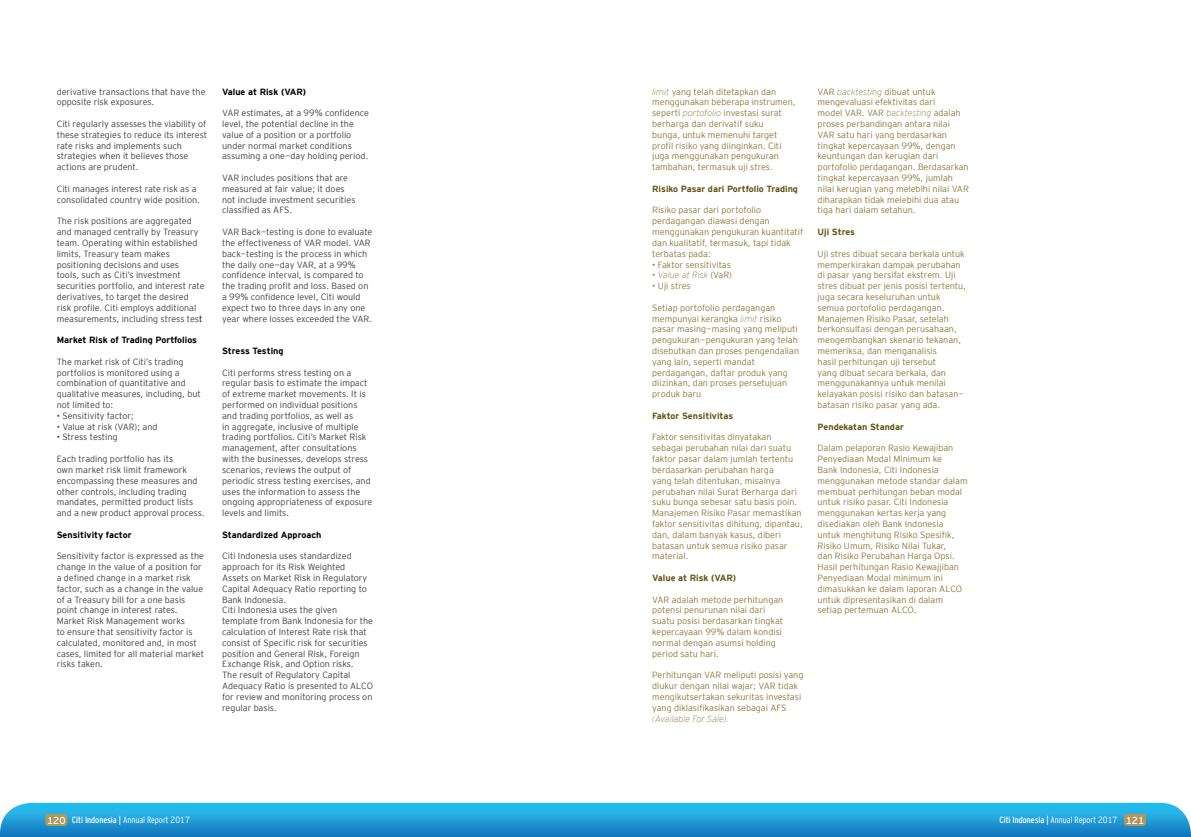
<style>
.page{position:relative;width:1191px;height:837px;background:#fff}
.page>*{position:absolute;margin:0;border:0;box-sizing:border-box;transform-origin:0 0}
.t1{font:9px/10.8px "Interstate Mono Lgt";color:#414042}
.t2{font:9px/10.8px "Interstate Mono Lgt";color:#8e7a3b}
.t3{font:700 9px "Interstate Plus";color:#000}
.t4{font:700 9px "Interstate Plus";color:#645315}
.t5{font:9px "Interstate Cond Mono Lgt";color:#fff}
.t6{font:italic 200 9px "Interstate";color:#8e7a3b}
.s1{color:#000}
.s2{font-family:"Arial"}
.s3{font-family:"Interstate";font-weight:200;font-style:italic}
.s4{font-family:"Interstate Mono Lgt";font-weight:400;font-style:normal}
.s5{font-family:"Interstate Mono";font-size:10px}
.s6{font-family:"Interstate Cond Mono"}
</style>
<div class="page">
<svg style="left:0;top:802px;width:1191px;height:34px;background:#26a1da"></svg>
<div style="left:45px;top:813px;width:22px;height:12px;background:#b0965a;border-radius:3px"></div>
<div style="left:1124px;top:813px;width:22px;height:12px;background:#b0965a;border-radius:3px"></div>
<p class="t1" style="left:57px;top:86px;width:150px">derivative transactions that have the opposite risk exposures.</p>
<p class="t1" style="left:57px;top:118px;width:152px">Citi regularly assesses the viability of these strategies to reduce its interest rate risks and implements such strategies when it believes those actions are prudent.</p>
<p class="t1" style="left:57px;top:183px;width:145px">Citi manages interest rate risk as a consolidated country wide position.</p>
<p class="t1" style="left:57px;top:215px;width:149px">The risk positions are aggregated and managed centrally by Treasury team. Operating within established limits, Treasury team makes positioning decisions and uses<br>tools, such as Citi’s investment securities portfolio, and interest rate derivatives, to target the desired risk profile. Citi employs additional measurements, including stress tes<span class="s1">t</span></p>
<p class="t3" style="left:57px;top:335px;width:142px">Market Risk of Trading Portfolios</p>
<p class="t1" style="left:57px;top:356px;width:146px">The market risk of Citi’s trading portfolios is monitored using a combination of quantitative and qualitative measures, including, but not limited to:</p>
<p class="t1" style="left:57px;top:410px;width:79px">• Sensitivity factor;</p>
<p class="t1" style="left:57px;top:421px;width:102px">• Value at risk (VAR); and</p>
<p class="t1" style="left:57px;top:431px;width:62px">• Stress testing</p>
<p class="t1" style="left:57px;top:453px;width:149px">Each trading portfolio has its<br>own market risk limit framework encompassing these measures and other controls, including trading mandates, permitted product lists and a new product approval process.</p>
<p class="t3" style="left:57px;top:529px;width:76px">Sensitivity factor</p>
<p class="t1" style="left:57px;top:550px;width:149px">Sensitivity factor is expressed as the change in the value of a position for a defined change in a market risk factor, such as a change in the value of a Treasury bill for a one basis point change in interest rates.<br>Market Risk Management works<br>to ensure that sensitivity factor is calculated, monitored and, in most cases, limited for all material market risks taken.</p>
<p class="t3" style="left:222px;top:86px;width:86px">Value at Risk (VAR)</p>
<p class="t1" style="left:222px;top:107px;width:148px">VAR estimates, at a 99<span class="s2">%</span> confidence level, the potential decline in the value of a position or a portfolio under normal market conditions assuming a one-day holding period.</p>
<p class="t1" style="left:222px;top:172px;width:135px">VAR includes positions that are measured at fair value; it does not include investment securities classified as AFS.</p>
<p class="t1" style="left:222px;top:226px;width:152px">VAR Back-testing is done to evaluate the effectiveness of VAR model. VAR back-testing is the process in which the daily one-day VAR, at a 99<span class="s2">% </span>confidence interval, is compared to the trading profit and loss. Based on a 99<span class="s2">%</span> confidence level, Citi would expect two to three days in any one year where losses exceeded the VAR.</p>
<p class="t3" style="left:222px;top:345px;width:63px">Stress Testing</p>
<p class="t1" style="left:222px;top:367px;width:152px">Citi performs stress testing on a regular basis to estimate the impact of extreme market movements. It is performed on individual positions and trading portfolios, as well as<br>in aggregate, inclusive of multiple trading portfolios. Citi’s Market Risk management, after consultations with the businesses, develops stress scenarios, reviews the output of periodic stress testing exercises, and uses the information to assess the ongoing appropriateness of exposure levels and limits.</p>
<p class="t3" style="left:222px;top:529px;width:101px">Standardized Approach</p>
<p class="t1" style="left:222px;top:550px;width:152px">Citi Indonesia uses standardized approach for its Risk Weighted<br>Assets on Market Risk in Regulatory<br>Capital Adequacy Ratio reporting to<br>Bank Indonesia.<br>Citi Indonesia uses the given template from Bank Indonesia for the calculation of Interest Rate risk that consist of Specific risk for securities position and General Risk, Foreign<br>Exchange Risk, and Option risks.<br>The result of Regulatory Capital<br>Adequacy Ratio is presented to ALCO for review and monitoring process on regular basis.</p>
<p class="t2" style="left:652px;top:86px;width:145px"><span class="s3">limit</span> yang telah ditetapkan dan menggunakan beberapa instrumen, seperti <span class="s3">portofolio</span> investasi surat berharga dan derivatif suku<br>bunga, untuk memenuhi target profil risiko yang diinginkan. Citi juga menggunakan pengukuran tambahan, termasuk uji stres.</p>
<p class="t4" style="left:652px;top:183px;width:147px">Risiko Pasar dari Portfolio Trading</p>
<p class="t2" style="left:652px;top:205px;width:153px">Risiko pasar dari portofolio perdagangan diawasi dengan menggunakan pengukuran kuantitatif dan kualitatif, termasuk, tapi tidak terbatas pada:</p>
<p class="t2" style="left:652px;top:259px;width:80px">• Faktor sensitivitas</p>
<p class="t6" style="left:652px;top:270px;width:81px"><span class="s4">•</span> Value at Risk <span class="s4">(VaR)</span></p>
<p class="t2" style="left:652px;top:280px;width:40px">• Uji stres</p>
<p class="t2" style="left:652px;top:302px;width:148px">Setiap portofolio perdagangan mempunyai kerangka <span class="s3">limit</span> risiko pasar masing-masing yang meliputi pengukuran-pengukuran yang telah disebutkan dan proses pengendalian yang lain, seperti mandat perdagangan, daftar produk yang diizinkan, dan proses persetujuan produk baru</p>
<p class="t4" style="left:652px;top:410px;width:83px">Faktor Sensitivitas</p>
<p class="t2" style="left:652px;top:431px;width:152px">Faktor sensitivitas dinyatakan sebagai perubahan nilai dari suatu faktor pasar dalam jumlah tertentu berdasarkan perubahan harga<br>yang telah ditentukan, misalnya perubahan nilai Surat Berharga dari suku bunga sebesar satu basis poin.<br>Manajemen Risiko Pasar memastikan faktor sensitivitas dihitung, dipantau, dan, dalam banyak kasus, diberi batasan untuk semua risiko pasar material.</p>
<p class="t4" style="left:652px;top:572px;width:86px">Value at Risk (VAR)</p>
<p class="t2" style="left:652px;top:593px;width:133px">VAR adalah metode perhitungan potensi penurunan nilai dari suatu posisi berdasarkan tingkat kepercayaan 99<span class="s2">%</span> dalam kondisi normal dengan asumsi holding period satu hari.</p>
<p class="t2" style="left:652px;top:669px;width:153px">Perhitungan VAR meliputi posisi yang diukur dengan nilai wajar; VAR tidak mengikutsertakan sekuritas investasi yang diklasifikasikan sebagai AFS</p>
<p class="t6" style="left:652px;top:713px;width:78px">(Available For Sale).</p>
<p class="t2" style="left:817px;top:86px;width:153px">VAR <span class="s3">backtesting</span> dibuat untuk mengevaluasi efektivitas dari<br>model VAR. VAR <span class="s3">backtesting</span> adalah proses perbandingan antara nilai<br>VAR satu hari yang berdasarkan tingkat kepercayaan 99<span class="s2">%</span>, dengan keuntungan dan kerugian dari portofolio perdagangan. Berdasarkan tingkat kepercayaan 99<span class="s2">%</span>, jumlah nilai kerugian yang melebihi nilai VAR diharapkan tidak melebihi dua atau tiga hari dalam setahun.</p>
<p class="t4" style="left:817px;top:227px;width:39px">Uji Stres</p>
<p class="t2" style="left:817px;top:248px;width:150px">Uji stres dibuat secara berkala untuk memperkirakan dampak perubahan di pasar yang bersifat ekstrem. Uji stres dibuat per jenis posisi tertentu, juga secara keseluruhan untuk semua portofolio perdagangan.<br>Manajemen Risiko Pasar, setelah berkonsultasi dengan perusahaan, mengembangkan skenario tekanan, memeriksa, dan menganalisis<br>hasil perhitungan uji tersebut<br>yang dibuat secara berkala, dan menggunakannya untuk menilai kelayakan posisi risiko dan batasan&shy;batasan risiko pasar yang ada.</p>
<p class="t4" style="left:817px;top:421px;width:88px">Pendekatan Standar</p>
<p class="t2" style="left:817px;top:442px;width:152px">Dalam pelaporan Rasio Kewajiban<br>Penyediaan Modal Minimum ke<br>Bank Indonesia, Citi Indonesia menggunakan metode standar dalam membuat perhitungan beban modal untuk risiko pasar. Citi Indonesia menggunakan kertas kerja yang disediakan oleh Bank Indonesia untuk menghitung Risiko Spesifik,<br>Risiko Umum, Risiko Nilai Tukar,<br>dan Risiko Perubahan Harga Opsi.<br>Hasil perhitungan Rasio Kewajjiban<br>Penyediaan Modal minimum ini dimasukkan ke dalam laporan ALCO untuk dipresentasikan di dalam setiap pertemuan ALCO.</p>
<p class="t5" style="left:47px;top:814px;width:144px"><span class="s5">120</span> <span class="s6">Citi Indonesia |</span> Annual Report 2017</p>
<p class="t5" style="left:999px;top:814px;width:146px"><span class="s6">Citi Indonesia |</span> Annual Report 2017 <span class="s5">121</span></p>
</div>
